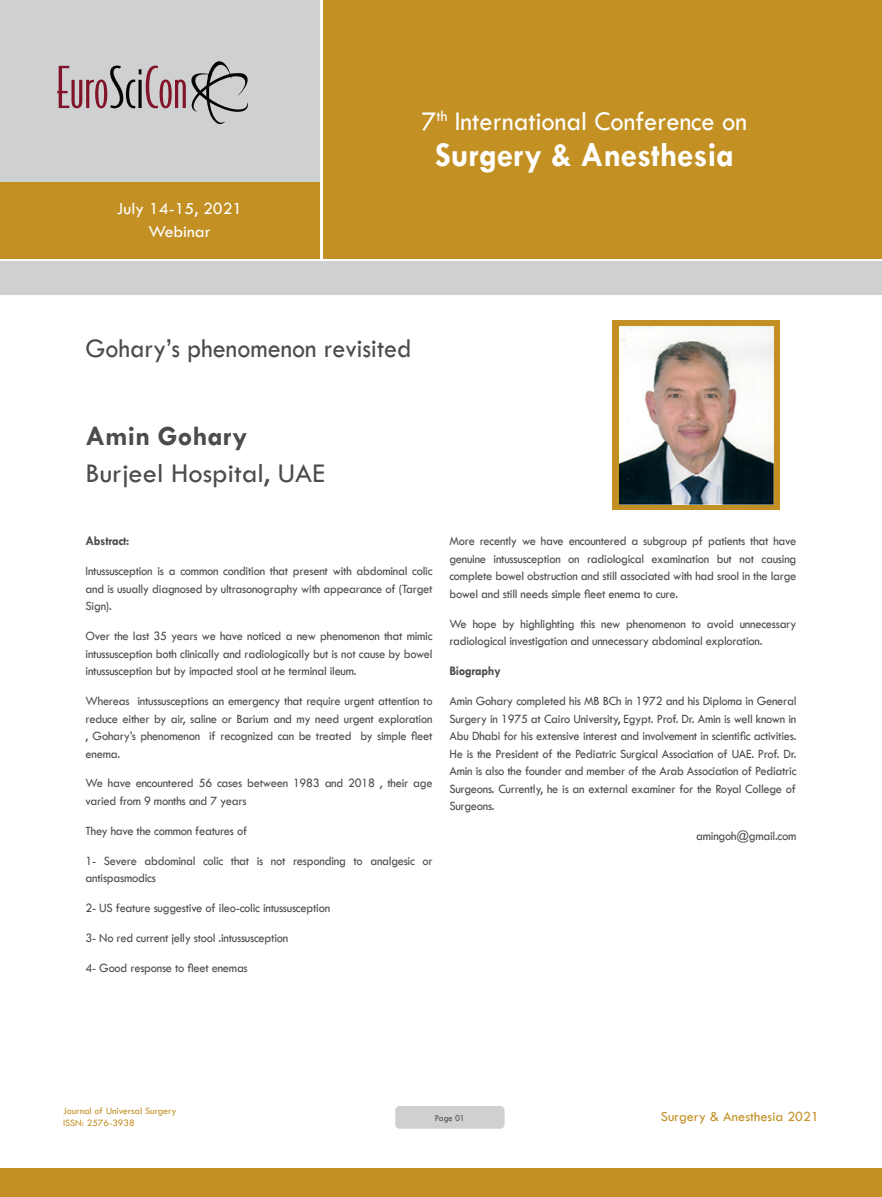
<style>
.page{position:relative;width:882px;height:1197px;background:#fff}
.page>*{position:absolute;margin:0;border:0;box-sizing:border-box;transform-origin:0 0}
.t1{font:700 35px "Tw Cen";color:#fff;scale:.95 1}
.t2{font:28px "Tw Cen";color:#fff;scale:.95 1}
.Paragraph_Style_1{font:28px "Tw Cen";color:#4b4c4d}
.Paragraph_Style_1-2{font:700 28px "Tw Cen";color:#4b4c4d}
.t3{font:27.65px "Tw Cen";color:#4b4c4d;scale:.94 1}
.t4{font:17.5px/23.6px "Tw Cen";color:#fff;text-align:center}
.t5{font:14.35px "Tw Cen";color:#c39024}
.Abstract{font:13.12px/17.5px "Tw Cen";letter-spacing:-.02em;color:#4b4c4d;text-align:justify;scale:.95 1}
.Abstract-2{font:700 13.12px "Tw Cen";letter-spacing:-.02em;color:#4b4c4d;scale:.95 1}
.t6{font:9.97px/12.1px "Tw Cen";color:#c39024}
.t7{font:9.45px "Tw Cen";letter-spacing:-.02em;color:#4b4c4d;scale:.95 1}
</style>
<div class="page">
<div style="left:0;top:0;width:319px;height:183px;background:#cfd0d2"></div>
<svg style="left:57px;top:61px;width:191px;height:64px"></svg>
<div style="left:395px;top:1106px;width:110px;height:23px;background:#cfd0d2;border-radius:4px"></div>
<div style="left:0;top:183px;width:319px;height:76px;background:#c39024"></div>
<div style="left:323px;top:0;width:559px;height:259px;background:#c39024"></div>
<div style="left:1px;top:261px;width:881px;height:33px;background:#cfd0d2"></div>
<div style="left:0;top:1168px;width:882px;height:29px;background:#c39024"></div>
<div style="left:612px;top:321px;width:167px;height:189px;background:#c39024"></div>
<img style="left:619px;top:327px;width:154px;height:177px">
<h3 class="t4" style="left:117px;top:196px;width:127px">July 14-15, 2021<br>Webinar</h3>
<h2 class="t2" style="left:422px;top:104px;width:344px">7<sup>th</sup> International Conference on</h2>
<h1 class="t1" style="left:435px;top:134px;width:316px">Surgery &amp; Anesthesia</h1>
<p class="t3" style="left:86px;top:332px;width:348px">Gohary’s phenomenon revisited</p>
<p class="Paragraph_Style_1-2" style="left:86px;top:419px;width:163px">Amin Gohary</p>
<p class="Paragraph_Style_1" style="left:86px;top:456px;width:241px">Burjeel Hospital, UAE</p>
<p class="Abstract-2" style="left:86px;top:533px;width:48px">Abstract:</p>
<p class="Abstract" style="left:86px;top:562px;width:367px">Intussusception is a common condition that present with abdominal colic and is usually diagnosed by ultrasonography with appearance of (Target Sign).</p>
<p class="Abstract" style="left:86px;top:627px;width:367px">Over the last 35 years we have noticed a new phenomenon that mimic intussusception both clinically and radiologically but is not cause by bowel intussusception but by impacted stool at he terminal ileum.</p>
<p class="Abstract" style="left:86px;top:692px;width:367px">Whereas intussusceptions an emergency that require urgent attention to reduce either by air, saline or Barium and my need urgent exploration , Gohary’s phenomenon if recognized can be treated by simple fleet enema.</p>
<p class="Abstract" style="left:86px;top:774px;width:367px">We have encountered 56 cases between 1983 and 2018 , their age varied from 9 months and 7 years</p>
<p class="Abstract" style="left:86px;top:822px;width:172px">They have the common features of</p>
<p class="Abstract" style="left:86px;top:852px;width:367px">1- Severe abdominal colic that is not responding to analgesic or antispasmodics</p>
<p class="Abstract" style="left:86px;top:899px;width:259px">2- US feature suggestive of ileo-colic intussusception</p>
<p class="Abstract" style="left:86px;top:929px;width:215px">3- No red current jelly stool .intussusception</p>
<p class="Abstract" style="left:86px;top:959px;width:172px">4- Good response to fleet enemas</p>
<p class="Abstract" style="left:449px;top:532px;width:367px">More recently we have encountered a subgroup pf patients that have genuine intussusception on radiological examination but not causing complete bowel obstruction and still associated with had srool in the large bowel and still needs simple fleet enema to cure.</p>
<p class="Abstract" style="left:449px;top:615px;width:367px">We hope by highlighting this new phenomenon to avoid unnecessary radiological investigation and unnecessary abdominal exploration.</p>
<p class="Abstract-2" style="left:449px;top:663px;width:55px">Biography</p>
<p class="Abstract" style="left:449px;top:692px;width:367px">Amin Gohary completed his MB BCh in 1972 and his Diploma in General Surgery in 1975 at Cairo University, Egypt. Prof. Dr. Amin is well known in Abu Dhabi for his extensive interest and involvement in scientific activities.<br>He is the President of the Pediatric Surgical Association of UAE. Prof. Dr.<br>Amin is also the founder and member of the Arab Association of Pediatric Surgeons. Currently, he is an external examiner for the Royal College of Surgeons.</p>
<p class="Abstract" style="left:696px;top:827px;width:107px">amingoh@gmail.com</p>
<p class="t6" style="left:63px;top:1105px;width:115px">Journal of Universal Surgery<br>ISSN: 2576-3938</p>
<p class="t5" style="left:661px;top:1108px;width:160px">Surgery &amp; Anesthesia 2021</p>
<p class="t7" style="left:435px;top:1112px;width:33px">Page 01</p>
</div>
